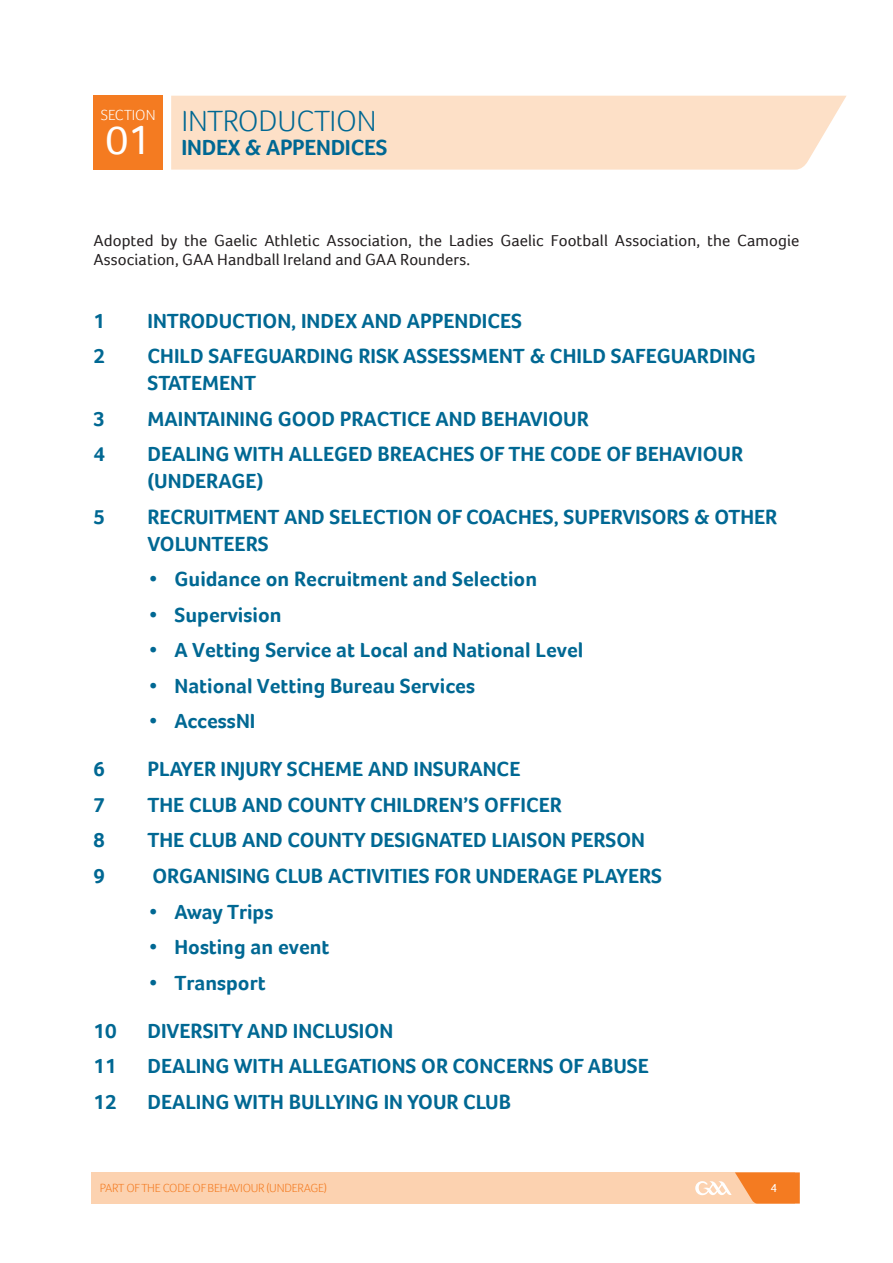
<style>
.page{position:relative;width:893px;height:1263px;background:#fff}
.page>*{position:absolute;margin:0;border:0;box-sizing:border-box;transform-origin:0 0}
.t1{font:42px "Foco";color:#fff}
.t2{font:300 30px "Foco";letter-spacing:-.01em;color:#006893}
.t3{font:700 22.5px "Foco";letter-spacing:-.01em;color:#006893}
._2_subheading{font:700 21px/27px "Foco";color:#006893}
.text{font:16.5px/19.5px "Foco";letter-spacing:.005em;color:#231f20}
.t4{font:300 15px "Foco";color:#fff}
.t5{font:300 12px "Foco";letter-spacing:-.02em;color:#f47b21}
.t6{font:12px "Foco";color:#fff}
</style>
<div class="page">
<div style="left:91px;top:1172px;width:704px;height:31px;background:#fcd2b0"></div>
<div style="left:171px;top:96px;width:675px;height:74px;background:#fde0c7"></div>
<div style="left:94px;top:96px;width:69px;height:74px;background:#f47b21"></div>
<svg style="left:695px;top:1172px;width:105px;height:31px"></svg>
<p class="t4" style="left:101px;top:105px;width:56px">SECTION</p>
<h1 class="t1" style="left:105px;top:115px;width:47px">01</h1>
<h2 class="t2" style="left:181px;top:101px;width:197px">INTRODUCTION</h2>
<p class="t3" style="left:181px;top:134px;width:207px">INDEX &amp; APPENDICES</p>
<p class="text" style="left:94px;top:230px;width:707px">Adopted by the Gaelic Athletic Association, the Ladies Gaelic Football Association, the Camogie<br>Association, GAA Handball Ireland and GAA Rounders.</p>
<p class="_2_subheading" style="left:94px;top:307px;width:13px">1</p>
<p class="_2_subheading" style="left:148px;top:307px;width:376px">INTRODUCTION, INDEX AND APPENDICES</p>
<p class="_2_subheading" style="left:94px;top:342px;width:13px">2</p>
<p class="_2_subheading" style="left:148px;top:342px;width:610px">CHILD SAFEGUARDING RISK ASSESSMENT &amp; CHILD SAFEGUARDING<br>STATEMENT</p>
<p class="_2_subheading" style="left:94px;top:405px;width:13px">3</p>
<p class="_2_subheading" style="left:148px;top:405px;width:443px">MAINTAINING GOOD PRACTICE AND BEHAVIOUR</p>
<p class="_2_subheading" style="left:94px;top:440px;width:13px">4</p>
<p class="_2_subheading" style="left:148px;top:440px;width:597px">DEALING WITH ALLEGED BREACHES OF THE CODE OF BEHAVIOUR (UNDERAGE)</p>
<p class="_2_subheading" style="left:94px;top:503px;width:13px">5</p>
<p class="_2_subheading" style="left:148px;top:503px;width:631px">RECRUITMENT AND SELECTION OF COACHES, SUPERVISORS &amp; OTHER<br>VOLUNTEERS</p>
<p class="_2_subheading" style="left:149px;top:565px;width:390px">• Guidance on Recruitment and Selection</p>
<p class="_2_subheading" style="left:149px;top:601px;width:134px">• Supervision</p>
<p class="_2_subheading" style="left:149px;top:636px;width:436px">• A Vetting Service at Local and National Level</p>
<p class="_2_subheading" style="left:149px;top:672px;width:328px">• National Vetting Bureau Services</p>
<p class="_2_subheading" style="left:149px;top:707px;width:108px">• AccessNI</p>
<p class="_2_subheading" style="left:94px;top:756px;width:13px">6</p>
<p class="_2_subheading" style="left:148px;top:756px;width:374px">PLAYER INJURY SCHEME AND INSURANCE</p>
<p class="_2_subheading" style="left:94px;top:791px;width:13px">7</p>
<p class="_2_subheading" style="left:148px;top:791px;width:416px">THE CLUB AND COUNTY CHILDREN’S OFFICER</p>
<p class="_2_subheading" style="left:94px;top:827px;width:13px">8</p>
<p class="_2_subheading" style="left:148px;top:827px;width:499px">THE CLUB AND COUNTY DESIGNATED LIAISON PERSON</p>
<p class="_2_subheading" style="left:94px;top:862px;width:13px">9</p>
<p class="_2_subheading" style="left:152px;top:862px;width:511px">ORGANISING CLUB ACTIVITIES FOR UNDERAGE PLAYERS</p>
<p class="_2_subheading" style="left:149px;top:898px;width:126px">• Away Trips</p>
<p class="_2_subheading" style="left:149px;top:933px;width:182px">• Hosting an event</p>
<p class="_2_subheading" style="left:149px;top:969px;width:118px">• Transport</p>
<p class="_2_subheading" style="left:94px;top:1017px;width:25px">10</p>
<p class="_2_subheading" style="left:148px;top:1017px;width:247px">DIVERSITY AND INCLUSION</p>
<p class="_2_subheading" style="left:94px;top:1052px;width:25px">11</p>
<p class="_2_subheading" style="left:148px;top:1052px;width:503px">DEALING WITH ALLEGATIONS OR CONCERNS OF ABUSE</p>
<p class="_2_subheading" style="left:94px;top:1088px;width:25px">12</p>
<p class="_2_subheading" style="left:148px;top:1088px;width:365px">DEALING WITH BULLYING IN YOUR CLUB</p>
<p class="t5" style="left:100px;top:1180px;width:228px">PART OF THE CODE OF BEHAVIOUR (UNDERAGE)</p>
<p class="t6" style="left:770px;top:1181px;width:8px">4</p>
</div>
